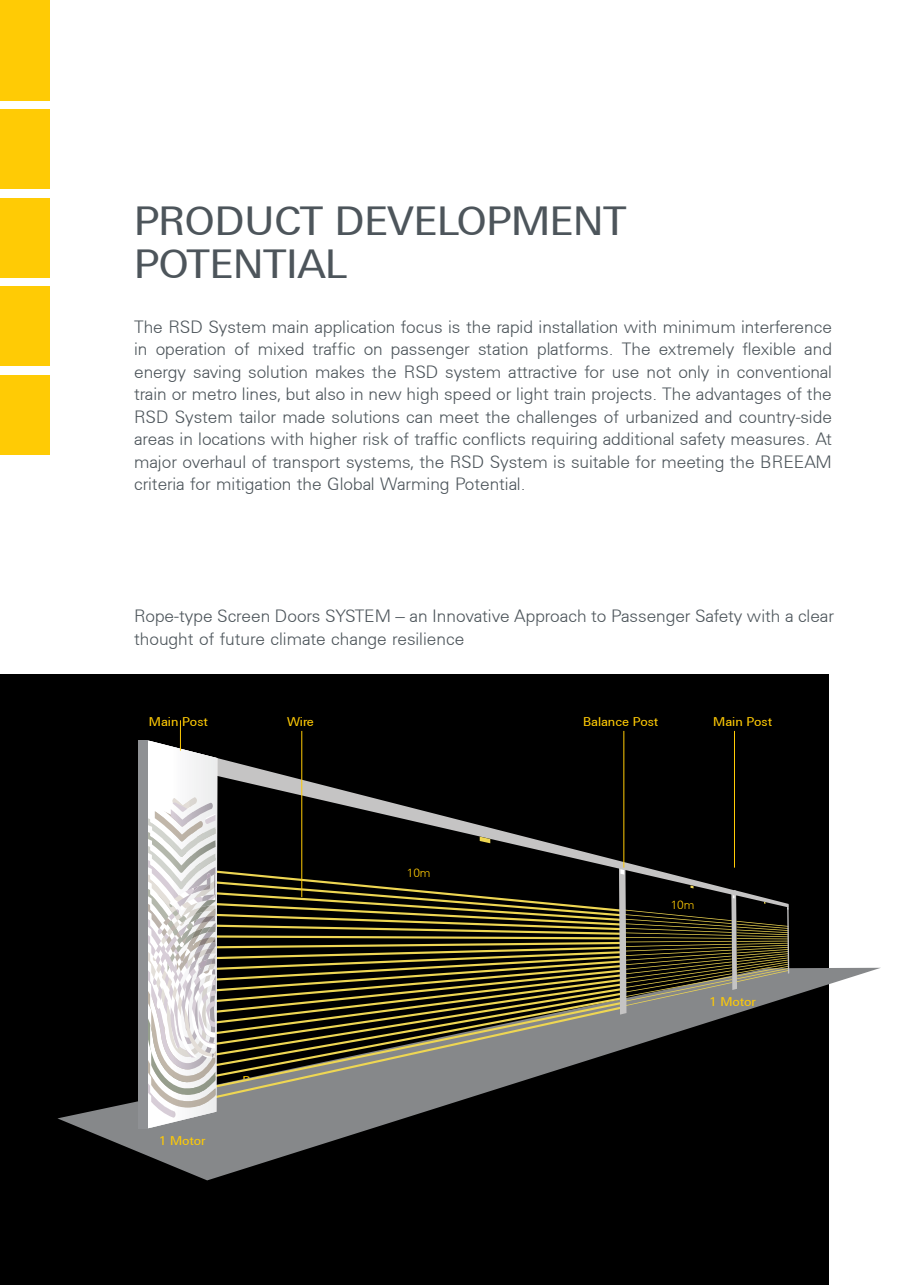
<style>
.page{position:relative;width:915px;height:1285px;background:#fff}
.page>*{position:absolute;margin:0;border:0;box-sizing:border-box;transform-origin:0 0}
.t1{font:43.5px/43.5px "Universum Bg";letter-spacing:-.005em;color:#4d555b}
.t2{font:300 19.5px/22.5px "Universum Bg";color:#4d555b}
.t3{font:13.5px "Universum Bg";color:#ffcb05}
.t4{font:300 13.5px "Universum Bg";color:#ffcb05}
</style>
<div class="page">
<div style="left:0;top:674px;width:828px;height:610px;background:#000"></div>
<svg style="left:57px;top:967px;width:823px;height:213px"></svg>
<svg style="left:147px;top:740px;width:642px;height:388px"></svg>
<div style="left:138px;top:740px;width:9px;height:388px;background:#8f9194"></div>
<div style="left:0;top:375px;width:49px;height:79px;background:#ffcb05"></div>
<div style="left:0;top:286px;width:49px;height:80px;background:#ffcb05"></div>
<div style="left:0;top:198px;width:49px;height:79px;background:#ffcb05"></div>
<div style="left:0;top:109px;width:49px;height:80px;background:#ffcb05"></div>
<div style="left:0;top:0;width:49px;height:100px;background:#ffcb05"></div>
<hr style="left:180px;top:720px;width:1px;height:30px;background:#ffcb05">
<hr style="left:623px;top:730px;width:1px;height:137px;background:#ffcb05">
<hr style="left:301px;top:730px;width:1px;height:167px;background:#ffcb05">
<hr style="left:733px;top:730px;width:1px;height:137px;background:#ffcb05">
<h1 class="t1" style="left:134px;top:199px;width:494px">PRODUCT DEVELOPMENT<br>POTENTIAL</h1>
<p class="t2" style="left:134px;top:315px;width:699px;text-align:justify">The RSD System main application focus is the rapid installation with minimum interference in operation of mixed traffic on passenger station platforms. The extremely flexible and energy saving solution makes the RSD system attractive for use not only in conventional train or metro lines, but also in new high speed or light train projects. The advantages of the RSD System tailor made solutions can meet the challenges of urbanized and country-side areas in locations with higher risk of traffic conflicts requiring additional safety measures. At major overhaul of transport systems, the RSD System is suitable for meeting the BREEAM criteria for mitigation the Global Warming Potential.</p>
<p class="t2" style="left:134px;top:605px;width:701px">Rope-type Screen Doors SYSTEM – an Innovative Approach to Passenger Safety with a clear thought of future climate change resilience</p>
<p class="t3" style="left:149px;top:714px;width:60px">Main Post</p>
<p class="t3" style="left:583px;top:714px;width:77px">Balance Post</p>
<p class="t3" style="left:713px;top:714px;width:60px">Main Post</p>
<p class="t3" style="left:287px;top:714px;width:28px">Wire</p>
<p class="t3" style="left:158px;top:1132px;width:49px">1 Motor</p>
<p class="t4" style="left:406px;top:865px;width:25px">10m</p>
<p class="t4" style="left:670px;top:897px;width:25px">10m</p>
<p class="t3" style="left:708px;top:994px;width:49px">1 Motor</p>
</div>
